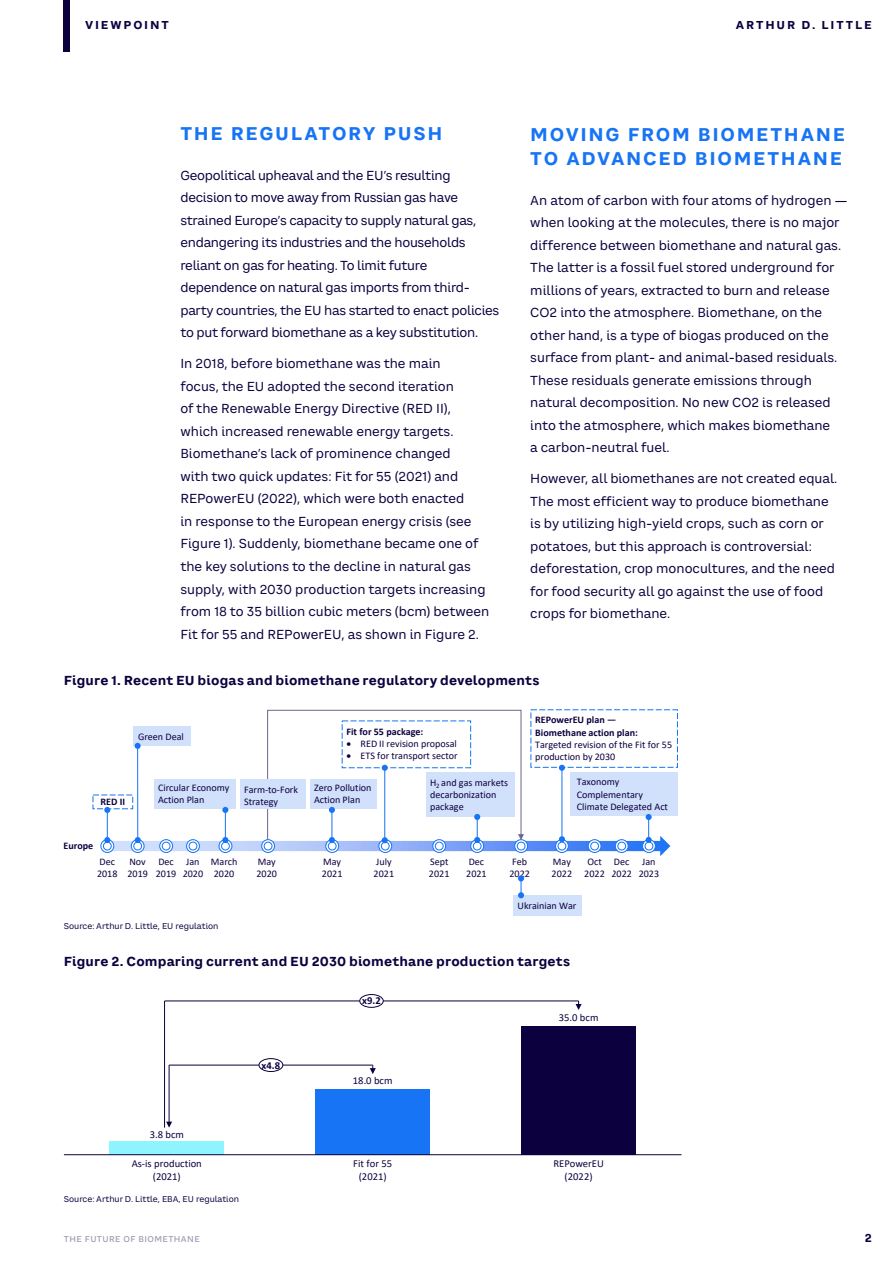
<style>
.page{position:relative;width:893px;height:1263px;background:#fff}
.page>*{position:absolute;margin:0;border:0;box-sizing:border-box;transform-origin:0 0}
.t1{font:700 20.1px "CA Saygon Text";color:#0d003f}
.IN_SECTION_HEADING_L{font:700 18px/24px "CA Saygon Text";letter-spacing:.095em;color:#1774f5}
.IN_BODYTEXT{font:12.75px/22.5px "CA Saygon Text";color:#0d003f}
.IN_BODYTEXT-2{font:12.75px/22.5px "CA Saygon Text";letter-spacing:-.02em;color:#0d003f}
.IN_IMAGE_TITLE{font:700 12.75px "CA Saygon Text";letter-spacing:.015em;color:#0d003f}
.t2{font:700 11.25px "CA Saygon Text";letter-spacing:.16em;color:#0d003f}
.t3{font:10.65px/12.8px "Calibri";color:#0d003f;text-align:center}
.t4{font:700 10.65px "Calibri";color:#0d003f}
.t5{font:10.05px/12.1px "Calibri";color:#0d003f}
.t6{font:700 10.05px "Calibri";color:#0d003f}
.IN_GRAPH_IMAGE_SOURC{font:8.25px "CA Saygon Text";color:#0d003f}
.t7{font:500 8.25px "CA Saygon Text";letter-spacing:.05em;color:#9e99b2}
.s1{font-weight:700}
</style>
<div class="page">
<div style="left:570px;top:772px;width:107px;height:44px;background:#d1e0fb"></div>
<div style="left:513px;top:895px;width:69px;height:20px;background:#d1e0fb"></div>
<div style="left:100px;top:839px;width:14px;height:14px;border:1px solid #1774f5;border-radius:50%"></div>
<svg style="left:518px;top:875px;width:6px;height:23px"></svg>
<svg style="left:102px;top:709px;width:568px;height:147px"></svg>
<div style="left:110px;top:1141px;width:114px;height:14px;background:#8ef4ff"></div>
<div style="left:316px;top:1089px;width:114px;height:66px;background:#1774f5"></div>
<div style="left:521px;top:1027px;width:115px;height:128px;background:#0d003f"></div>
<hr style="left:64px;top:1154px;width:617px;height:1px;background:#0d003f">
<hr style="left:169px;top:1065px;width:1px;height:58px;background:#0d003f">
<svg style="left:166px;top:1121px;width:6px;height:7px"></svg>
<hr style="left:169px;top:1064px;width:204px;height:1px;background:#0d003f">
<svg style="left:370px;top:1065px;width:6px;height:9px"></svg>
<hr style="left:164px;top:1001px;width:1px;height:127px;background:#0d003f">
<hr style="left:165px;top:1000px;width:414px;height:1px;background:#0d003f">
<svg style="left:576px;top:1001px;width:6px;height:9px"></svg>
<div style="left:259px;top:1058px;width:24px;height:13px;background:#fff;border-radius:50%"></div>
<div style="left:259px;top:1058px;width:24px;height:14px;border:1px solid #0d003f;border-radius:50%"></div>
<div style="left:360px;top:994px;width:23px;height:13px;background:#fff;border-radius:50%"></div>
<div style="left:359px;top:994px;width:25px;height:14px;border:1px solid #0d003f;border-radius:50%"></div>
<div style="left:64px;top:0;width:6px;height:51px;background:#0d003f"></div>
<p class="t2" style="left:85px;top:16px;width:85px">VIEWPOINT</p>
<p class="t2" style="left:736px;top:16px;width:137px">ARTHUR D. LITTLE</p>
<p class="IN_SECTION_HEADING_L" style="left:180px;top:122px;width:263px">THE REGULATORY PUSH</p>
<p class="IN_BODYTEXT-2" style="left:180px;top:164px;width:320px">Geopolitical upheaval and the EU’s resulting decision to move away from Russian gas have strained Europe’s capacity to supply natural gas, endangering its industries and the households reliant on gas for heating. To limit future dependence on natural gas imports from third&shy;party countries, the EU has started to enact policies to put forward biomethane as a key substitution.</p>
<p class="IN_BODYTEXT" style="left:180px;top:353px;width:310px">In 2018, before biomethane was the main<br>focus, the EU adopted the second iteration<br>of the Renewable Energy Directive (RED II), which increased renewable energy targets.<br>Biomethane’s lack of prominence changed<br>with two quick updates: Fit for 55 (2021) and REPowerEU (2022), which were both enacted<br>in response to the European energy crisis (see Figure 1). Suddenly, biomethane became one of the key solutions to the decline in natural gas supply, with 2030 production targets increasing from 18 to 35 billion cubic meters (bcm) between Fit for 55 and REPowerEU, as shown in Figure 2.</p>
<p class="IN_SECTION_HEADING_L" style="left:530px;top:123px;width:316px">MOVING FROM BIOMETHANE<br>TO ADVANCED BIOMETHANE</p>
<p class="IN_BODYTEXT" style="left:530px;top:189px;width:319px">An atom of carbon with four atoms of hydrogen — when looking at the molecules, there is no major difference between biomethane and natural gas.<br>The latter is a fossil fuel stored underground for millions of years, extracted to burn and release CO2 into the atmosphere. Biomethane, on the other hand, is a type of biogas produced on the surface from plant- and animal-based residuals.<br>These residuals generate emissions through natural decomposition. No new CO2 is released into the atmosphere, which makes biomethane<br>a carbon-neutral fuel.</p>
<p class="IN_BODYTEXT" style="left:530px;top:468px;width:309px">However, all biomethanes are not created equal.<br>The most efficient way to produce biomethane is by utilizing high-yield crops, such as corn or potatoes, but this approach is controversial: deforestation, crop monocultures, and the need for food security all go against the use of food crops for biomethane.</p>
<p class="t1" style="left:64px;top:568px;width:586px">Figure 1. Recent EU biogas and biomethane regulatory</p>
<p class="IN_IMAGE_TITLE" style="left:64px;top:671px;width:477px">Figure 1. Recent EU biogas and biomethane regulatory developments</p>
<p class="t6" style="left:100px;top:795px;width:26px">RED II</p>
<p class="t6" style="left:64px;top:839px;width:31px">Europe</p>
<p class="t5" style="left:138px;top:731px;width:47px">Green Deal</p>
<p class="t6" style="left:346px;top:724px;width:78px">Fit for 55 package:</p>
<p class="t5" style="left:346px;top:737px;width:112px">• RED II revision proposal</p>
<p class="t5" style="left:346px;top:749px;width:113px">• ETS for transport sector</p>
<p class="t5" style="left:158px;top:781px;width:73px">Circular Economy<br>Action Plan</p>
<p class="t5" style="left:244px;top:783px;width:56px">Farm-to-Fork<br>Strategy</p>
<p class="t5" style="left:314px;top:781px;width:59px">Zero Pollution<br>Action Plan</p>
<p class="t5" style="left:430px;top:776px;width:80px">H<sub>2</sub> and gas markets decarbonization package</p>
<p class="t5" style="left:535px;top:714px;width:139px"><span class="s1">REPowerEU plan —<br>Biomethane action plan:<br></span>Targeted revision of the Fit for 55 production by 2030</p>
<p class="t5" style="left:577px;top:776px;width:93px">Taxonomy<br>Complementary<br>Climate Delegated Act</p>
<p class="t5" style="left:127px;top:855px;width:22px">Nov<br>2019</p>
<p class="t5" style="left:374px;top:855px;width:22px">July<br>2021</p>
<p class="t5" style="left:211px;top:855px;width:28px">March<br>2020</p>
<p class="t5" style="left:509px;top:855px;width:22px">Feb<br>2022</p>
<p class="t5" style="left:429px;top:855px;width:22px">Sept<br>2021</p>
<p class="t5" style="left:97px;top:855px;width:22px">Dec<br>2018</p>
<p class="t5" style="left:183px;top:855px;width:22px;text-align:center">Jan<br>2020</p>
<p class="t5" style="left:466px;top:855px;width:22px">Dec<br>2021</p>
<p class="t5" style="left:552px;top:855px;width:22px">May<br>2022</p>
<p class="t5" style="left:156px;top:855px;width:22px">Dec<br>2019</p>
<p class="t5" style="left:256px;top:855px;width:22px">May<br>2020</p>
<p class="t5" style="left:322px;top:855px;width:22px">May<br>2021</p>
<p class="t5" style="left:584px;top:855px;width:22px;text-align:center">Oct<br>2022</p>
<p class="t5" style="left:639px;top:855px;width:22px;text-align:center">Jan<br>2023</p>
<p class="t5" style="left:611px;top:855px;width:22px">Dec<br>2022</p>
<p class="IN_GRAPH_IMAGE_SOURC" style="left:64px;top:920px;width:156px">Source: Arthur D. Little, EU regulation</p>
<p class="t5" style="left:518px;top:899px;width:60px">Ukrainian War</p>
<p class="IN_IMAGE_TITLE" style="left:64px;top:951px;width:508px">Figure 2. Comparing current and EU 2030 biomethane production targets</p>
<p class="t4" style="left:362px;top:993px;width:20px">x9.2</p>
<p class="t3" style="left:150px;top:1128px;width:36px">3.8 bcm</p>
<p class="t4" style="left:262px;top:1057px;width:20px">x4.8</p>
<p class="t3" style="left:353px;top:1074px;width:41px">18.0 bcm</p>
<p class="t3" style="left:559px;top:1010px;width:41px">35.0 bcm</p>
<p class="t3" style="left:353px;top:1157px;width:40px">Fit for 55 (2021)</p>
<p class="t3" style="left:132px;top:1157px;width:72px">As-is production (2021)</p>
<p class="t3" style="left:553px;top:1157px;width:52px">REPowerEU (2022)</p>
<p class="IN_GRAPH_IMAGE_SOURC" style="left:64px;top:1193px;width:177px">Source: Arthur D. Little, EBA, EU regulation</p>
<p class="t7" style="left:64px;top:1233px;width:137px">THE FUTURE OF BIOMETHANE</p>
<p class="t2" style="left:865px;top:1229px;width:9px">2</p>
</div>
